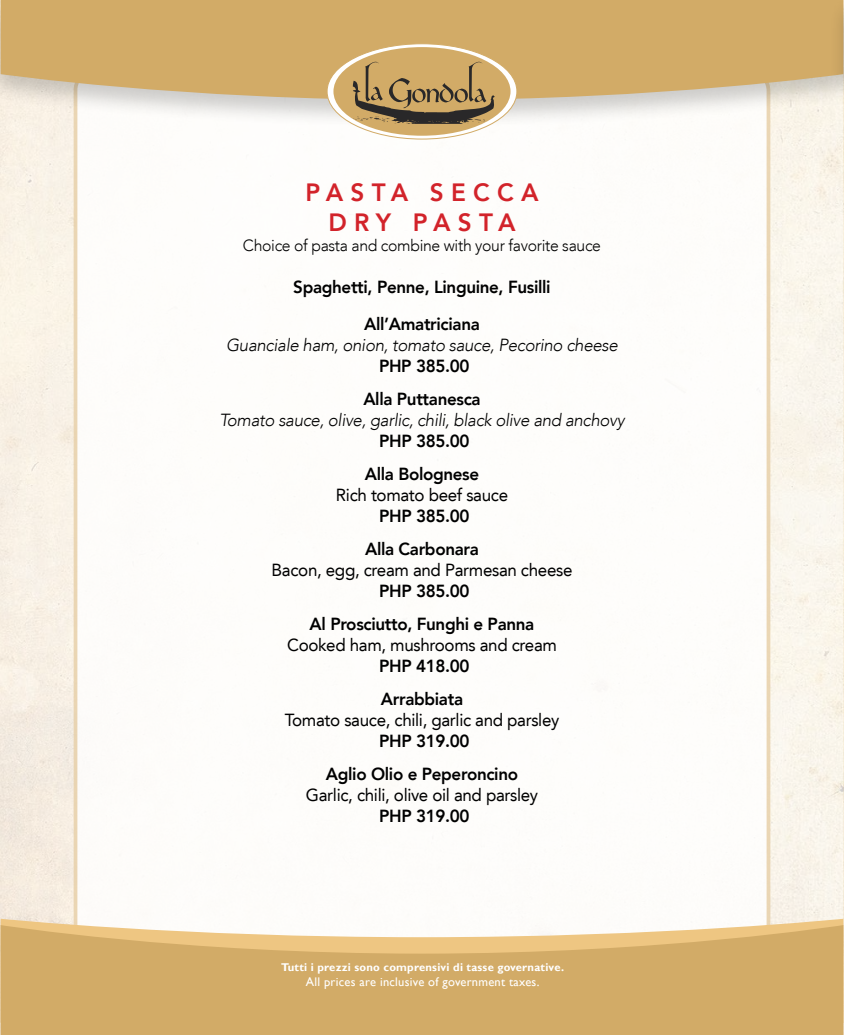
<style>
.page{position:relative;width:844px;height:1035px;background:#fff}
.page>*{position:absolute;margin:0;border:0;box-sizing:border-box;transform-origin:0 0}
.t1{font:800 25px/30px "Avenir LT";letter-spacing:.3em;color:#d2232a;text-align:center}
.t2{font:800 17.5px/33px "Avenir LT";letter-spacing:-.02em;color:#000;text-align:center}
.t3{font:17.5px "Avenir LT";letter-spacing:-.02em;color:#000}
.t4{font:italic 300 17.5px "Avenir LT";letter-spacing:-.02em;color:#000}
.t5{font:300 16.25px "Avenir LT";letter-spacing:-.02em;color:#000}
.t6{font:12.5px "Gill Sans";letter-spacing:.02em;color:#fff}
.t7{font:700 11.25px "Gill Sans";letter-spacing:.02em;color:#fff}
</style>
<div class="page">
<img style="left:1px;top:129px;width:843px;height:906px">
<div style="left:76px;top:74px;width:692px;height:899px;background:#fff;border-radius:16px"></div>
<div style="left:0;top:0;width:844px;height:129px;background:#000;opacity:.2"></div>
<svg style="left:1px;top:0;width:827px;height:100px;background:#d2ae70"></svg>
<div style="left:828px;top:0;width:16px;height:129px;background:#000;opacity:.2"></div>
<svg style="left:327px;top:44px;width:190px;height:95px"></svg>
<div style="left:333px;top:47px;width:177px;height:89px;background:#d2ab67;border-radius:50%"></div>
<svg style="left:353px;top:62px;width:142px;height:62px"></svg>
<svg style="left:1px;top:919px;width:842px;height:6px"></svg>
<svg style="left:1px;top:925px;width:842px;height:110px;background:#d7b272"></svg>
<h1 class="t1" style="left:305px;top:178px;width:235px">PASTA SECCA<br>DRY PASTA</h1>
<p class="t5" style="left:243px;top:236px;width:360px">Choice of pasta and combine with your favorite sauce</p>
<p class="t2" style="left:293px;top:268px;width:259px;line-height:37.5px">Spaghetti, Penne, Linguine, Fusilli<br>All’Amatriciana</p>
<p class="t4" style="left:226px;top:335px;width:393px">Guanciale ham, onion, tomato sauce, Pecorino cheese</p>
<p class="t2" style="left:363px;top:350px;width:119px">PHP 385.00<br>Alla Puttanesca</p>
<p class="t4" style="left:219px;top:410px;width:407px">Tomato sauce, olive, garlic, chili, black olive and anchovy</p>
<p class="t2" style="left:365px;top:425px;width:116px">PHP 385.00<br>Alla Bolognese</p>
<p class="t3" style="left:336px;top:485px;width:174px">Rich tomato beef sauce</p>
<p class="t2" style="left:365px;top:500px;width:115px">PHP 385.00<br>Alla Carbonara</p>
<p class="t3" style="left:272px;top:560px;width:302px">Bacon, egg, cream and Parmesan cheese</p>
<p class="t2" style="left:310px;top:575px;width:226px">PHP 385.00<br>Al Prosciutto, Funghi e Panna</p>
<p class="t3" style="left:287px;top:635px;width:271px">Cooked ham, mushrooms and cream</p>
<p class="t2" style="left:379px;top:650px;width:92px;text-align:left">PHP 418.00<br>Arrabbiata</p>
<p class="t3" style="left:285px;top:710px;width:276px">Tomato sauce, chili, garlic and parsley</p>
<p class="t2" style="left:326px;top:725px;width:194px">PHP 319.00<br>Aglio Olio e Peperoncino</p>
<p class="t3" style="left:306px;top:785px;width:234px">Garlic, chili, olive oil and parsley</p>
<p class="t2" style="left:379px;top:800px;width:92px">PHP 319.00</p>
<p class="t7" style="left:281px;top:961px;width:284px">Tutti i prezzi sono comprensivi di tasse governative.</p>
<p class="t6" style="left:306px;top:975px;width:235px">All prices are inclusive of government taxes.</p>
</div>
